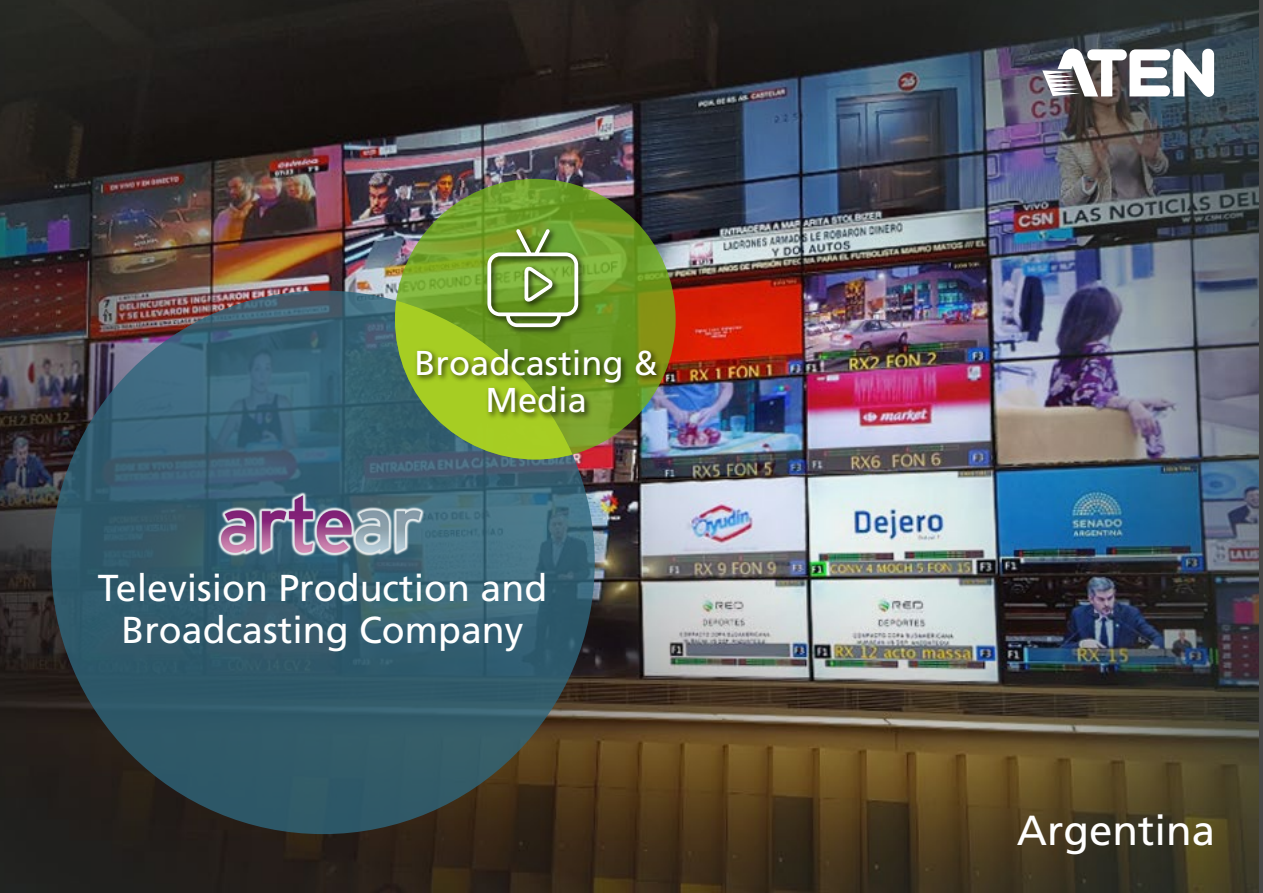
<style>
.page{position:relative;width:1263px;height:893px;background:#fff}
.page>*{position:absolute;margin:0;border:0;box-sizing:border-box;transform-origin:0 0}
.t1{font:42px "Frutiger";color:#fff}
.t2{font:37.5px/42px "Frutiger";color:#fff;text-align:center}
.t3{font:34.5px/37.5px "Frutiger";color:#fff;text-align:center}
</style>
<div class="page">
<img style="left:0;top:0;width:1260px;height:893px">
<svg style="left:51px;top:291px;width:544px;height:543px;background:#355e6f"></svg>
<svg style="left:395px;top:179px;width:281px;height:280px;background:#729b25"></svg>
<hr style="left:1260px;top:0;width:3px;height:893px;background:#474747">
<img style="left:761px;top:0;width:499px;height:378px">
<svg style="left:1042px;top:46px;width:172px;height:51px"></svg>
<img style="left:578px;top:340px;width:91px;height:90px">
<img style="left:482px;top:224px;width:107px;height:113px">
<svg style="left:395px;top:229px;width:183px;height:230px;background:#7da237"></svg>
<img style="left:208px;top:483px;width:225px;height:82px">
<p class="t3" style="left:415px;top:344px;width:245px">Broadcasting &amp;<br>Media</p>
<p class="t2" style="left:98px;top:566px;width:451px">Television Production and<br>Broadcasting Company</p>
<p class="t1" style="left:1017px;top:805px;width:200px">Argentina</p>
</div>
